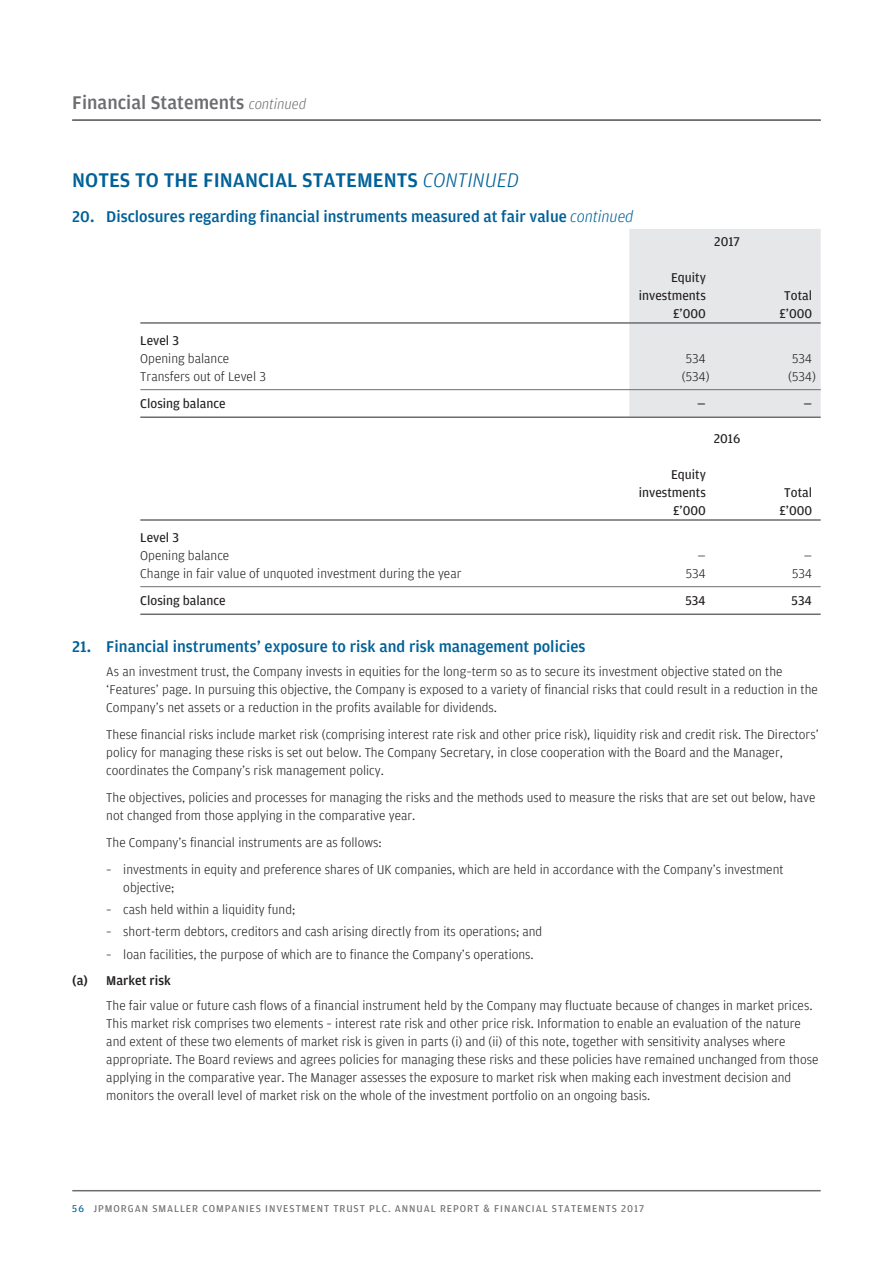
<style>
.page{position:relative;width:893px;height:1263px;background:#fff}
.page>*{position:absolute;margin:0;border:0;box-sizing:border-box;transform-origin:0 0}
.t1{font:500 21px "Amplitude";color:#006198}
.t2{font:500 19.5px "Amplitude";color:#6c6d70}
.t3{font:500 16.5px "Amplitude";color:#006198}
.t4{font:300 13.5px/18px "Amplitude";color:#231f20}
.t5{font:13.5px/18px "Amplitude";color:#231f20;text-align:right}
.t6{font:500 13.5px "Amplitude";color:#231f20}
.t7{font:10.5px "Amplitude";letter-spacing:.09em;color:#6c6d70}
.s1{font-weight:300;font-style:italic;font-size:15px}
.s2{font-weight:300;font-style:italic}
.s3{color:#006198}
</style>
<div class="page">
<hr style="left:72px;top:1190px;width:749px;height:1px;background:#6c6d70">
<hr style="left:72px;top:119px;width:749px;height:2px;background:#6c6d70">
<div style="left:629px;top:229px;width:192px;height:187px;background:#e6e7e9"></div>
<hr style="left:140px;top:322px;width:681px;height:2px;background:#6c6d70">
<hr style="left:140px;top:389px;width:681px;height:1px;background:#6c6d70">
<hr style="left:140px;top:416px;width:681px;height:2px;background:#6c6d70">
<hr style="left:140px;top:519px;width:681px;height:2px;background:#6c6d70">
<hr style="left:140px;top:586px;width:681px;height:1px;background:#6c6d70">
<hr style="left:140px;top:613px;width:681px;height:2px;background:#6c6d70">
<h2 class="t2" style="left:72px;top:90px;width:235px">Financial Statements <span class="s1">continued</span></h2>
<h1 class="t1" style="left:72px;top:167px;width:448px">NOTES TO THE FINANCIAL STATEMENTS <span class="s2">CONTINUED</span></h1>
<p class="t3" style="left:72px;top:206px;width:563px">20. Disclosures regarding financial instruments measured at fair value <span class="s2">continued</span></p>
<p class="t5" style="left:714px;top:232px;width:27px">2017</p>
<p class="t5" style="left:639px;top:268px;width:69px">Equity investments</p>
<p class="t5" style="left:784px;top:286px;width:29px">Total</p>
<p class="t5" style="left:673px;top:304px;width:34px">£’000</p>
<p class="t5" style="left:779px;top:304px;width:34px">£’000</p>
<p class="t5" style="left:140px;top:331px;width:40px">Level 3</p>
<p class="t4" style="left:140px;top:349px;width:91px">Opening balance</p>
<p class="t4" style="left:686px;top:349px;width:22px">534</p>
<p class="t4" style="left:792px;top:349px;width:22px">534</p>
<p class="t4" style="left:140px;top:367px;width:127px">Transfers out of Level 3</p>
<p class="t4" style="left:682px;top:367px;width:29px">(534)</p>
<p class="t4" style="left:788px;top:367px;width:29px">(534)</p>
<p class="t5" style="left:140px;top:394px;width:87px">Closing balance</p>
<p class="t5" style="left:697px;top:394px;width:10px">—</p>
<p class="t5" style="left:804px;top:394px;width:10px">—</p>
<p class="t5" style="left:714px;top:429px;width:28px">2016</p>
<p class="t5" style="left:639px;top:465px;width:69px">Equity investments</p>
<p class="t5" style="left:784px;top:483px;width:29px">Total</p>
<p class="t5" style="left:673px;top:501px;width:34px">£’000</p>
<p class="t5" style="left:779px;top:501px;width:34px">£’000</p>
<p class="t5" style="left:140px;top:528px;width:40px">Level 3</p>
<p class="t4" style="left:140px;top:546px;width:91px">Opening balance</p>
<p class="t4" style="left:697px;top:546px;width:10px">—</p>
<p class="t4" style="left:804px;top:546px;width:10px">—</p>
<p class="t4" style="left:140px;top:564px;width:323px">Change in fair value of unquoted investment during the year</p>
<p class="t4" style="left:686px;top:564px;width:22px">534</p>
<p class="t4" style="left:792px;top:564px;width:22px">534</p>
<p class="t5" style="left:140px;top:591px;width:87px">Closing balance</p>
<p class="t5" style="left:685px;top:591px;width:22px">534</p>
<p class="t5" style="left:792px;top:591px;width:22px">534</p>
<p class="t3" style="left:72px;top:636px;width:515px">21. Financial instruments’ exposure to risk and risk management policies</p>
<p class="t4" style="left:106px;top:662px;width:713px">As an investment trust, the Company invests in equities for the long–term so as to secure its investment objective stated on the ‘Features’ page. In pursuing this objective, the Company is exposed to a variety of financial risks that could result in a reduction in the<br>Company’s net assets or a reduction in the profits available for dividends.</p>
<p class="t4" style="left:106px;top:725px;width:714px">These financial risks include market risk (comprising interest rate risk and other price risk), liquidity risk and credit risk. The Directors’ policy for managing these risks is set out below. The Company Secretary, in close cooperation with the Board and the Manager, coordinates the Company’s risk management policy.</p>
<p class="t4" style="left:106px;top:788px;width:711px">The objectives, policies and processes for managing the risks and the methods used to measure the risks that are set out below, have not changed from those applying in the comparative year.</p>
<p class="t4" style="left:106px;top:833px;width:277px">The Company’s financial instruments are as follows:</p>
<p class="t4" style="left:123px;top:860px;width:662px;text-indent:-17px">– investments in equity and preference shares of UK companies, which are held in accordance with the Company’s investment objective;</p>
<p class="t4" style="left:106px;top:900px;width:191px">– cash held within a liquidity fund;</p>
<p class="t4" style="left:106px;top:923px;width:438px">– short-term debtors, creditors and cash arising directly from its operations; and</p>
<p class="t4" style="left:106px;top:945px;width:429px">– loan facilities, the purpose of which are to finance the Company’s operations.</p>
<p class="t6" style="left:72px;top:972px;width:100px">(a) Market risk</p>
<p class="t4" style="left:106px;top:996px;width:714px">The fair value or future cash flows of a financial instrument held by the Company may fluctuate because of changes in market prices.<br>This market risk comprises two elements – interest rate risk and other price risk. Information to enable an evaluation of the nature and extent of these two elements of market risk is given in parts (i) and (ii) of this note, together with sensitivity analyses where appropriate. The Board reviews and agrees policies for managing these risks and these policies have remained unchanged from those applying in the comparative year. The Manager assesses the exposure to market risk when making each investment decision and monitors the overall level of market risk on the whole of the investment portfolio on an ongoing basis.</p>
<p class="t7" style="left:72px;top:1202px;width:573px"><span class="s3">56</span> JPMORGAN SMALLER COMPANIES INVESTMENT TRUST PLC. ANNUAL REPORT &amp; FINANCIAL STATEMENTS 2017</p>
</div>
